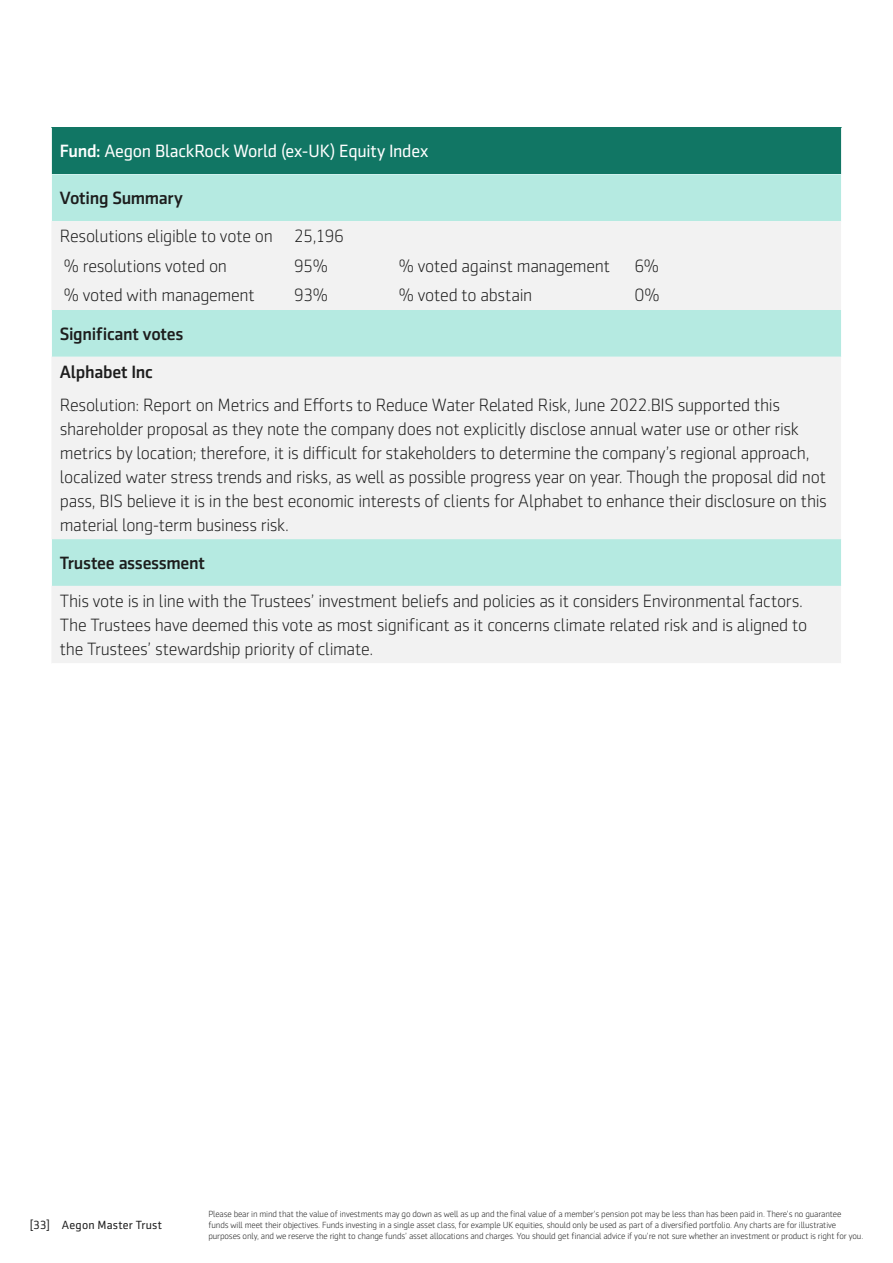
<style>
.page{position:relative;width:893px;height:1263px;background:#fff}
.page>*{position:absolute;margin:0;border:0;box-sizing:border-box;transform-origin:0 0}
.t1{font:300 18px/24px "Sentico Sans DT";letter-spacing:-.02em;color:#1d1d1d}
.t2{font:500 18px/38.2px "Sentico Sans DT";letter-spacing:-.02em;color:#1d1d1d}
.t3{font:18px "Sentico Sans DT";letter-spacing:-.015em;color:#fff}
.t4{font:12px "Sentico Sans DT";letter-spacing:.015em;color:#1d1d1d}
.t5{font:300 9px/10.8px "Sentico Sans DT";letter-spacing:-.015em;color:#1d1d1d}
.s1{font-weight:500}
</style>
<div class="page">
<div style="left:51px;top:128px;width:791px;height:46px;background:#117664"></div>
<div style="left:52px;top:174px;width:789px;height:47px;background:#b5eae1"></div>
<svg style="left:52px;top:221px;width:789px;height:442px;fill:#f2f2f2"></svg>
<hr style="left:51px;top:128px;width:1px;height:46px;background:#fff">
<hr style="left:841px;top:128px;width:1px;height:46px;background:#fff">
<p class="t3" style="left:60px;top:141px;width:370px"><span class="s1">Fund:</span> Aegon BlackRock World (ex-UK) Equity Index</p>
<p class="t2" style="left:60px;top:179px;width:125px">Voting Summary</p>
<p class="t1" style="left:60px;top:222px;width:286px;line-height:29.5px">Resolutions eligible to vote on 25,196 % resolutions voted on</p>
<p class="t1" style="left:294px;top:254px;width:36px">95%</p>
<p class="t1" style="left:399px;top:254px;width:213px">% voted against management</p>
<p class="t1" style="left:634px;top:254px;width:26px">6%</p>
<p class="t1" style="left:64px;top:284px;width:192px">% voted with management</p>
<p class="t1" style="left:294px;top:284px;width:36px">93%</p>
<p class="t1" style="left:399px;top:284px;width:135px">% voted to abstain</p>
<p class="t1" style="left:634px;top:284px;width:27px">0%</p>
<p class="t2" style="left:60px;top:314px;width:125px">Significant votes<br>Alphabet Inc</p>
<p class="t1" style="left:60px;top:393px;width:768px">Resolution: Report on Metrics and Efforts to Reduce Water Related Risk, June 2022.BIS supported this shareholder proposal as they note the company does not explicitly disclose annual water use or other risk metrics by location; therefore, it is difficult for stakeholders to determine the company’s regional approach, localized water stress trends and risks, as well as possible progress year on year. Though the proposal did not pass, BIS believe it is in the best economic interests of clients for Alphabet to enhance their disclosure on this material long-term business risk.</p>
<p class="t2" style="left:60px;top:543px;width:147px">Trustee assessment</p>
<p class="t1" style="left:60px;top:589px;width:749px">This vote is in line with the Trustees’ investment beliefs and policies as it considers Environmental factors.<br>The Trustees have deemed this vote as most significant as it concerns climate related risk and is aligned to the Trustees’ stewardship priority of climate.</p>
<p class="t4" style="left:30px;top:1218px;width:134px">[33] Aegon Master Trust</p>
<p class="t5" style="left:208px;top:1209px;width:656px">Please bear in mind that the value of investments may go down as well as up and the final value of a member’s pension pot may be less than has been paid in. There’s no guarantee funds will meet their objectives. Funds investing in a single asset class, for example UK equities, should only be used as part of a diversified portfolio. Any charts are for illustrative purposes only, and we reserve the right to change funds’ asset allocations and charges. You should get financial advice if you’re not sure whether an investment or product is right for you.</p>
</div>
